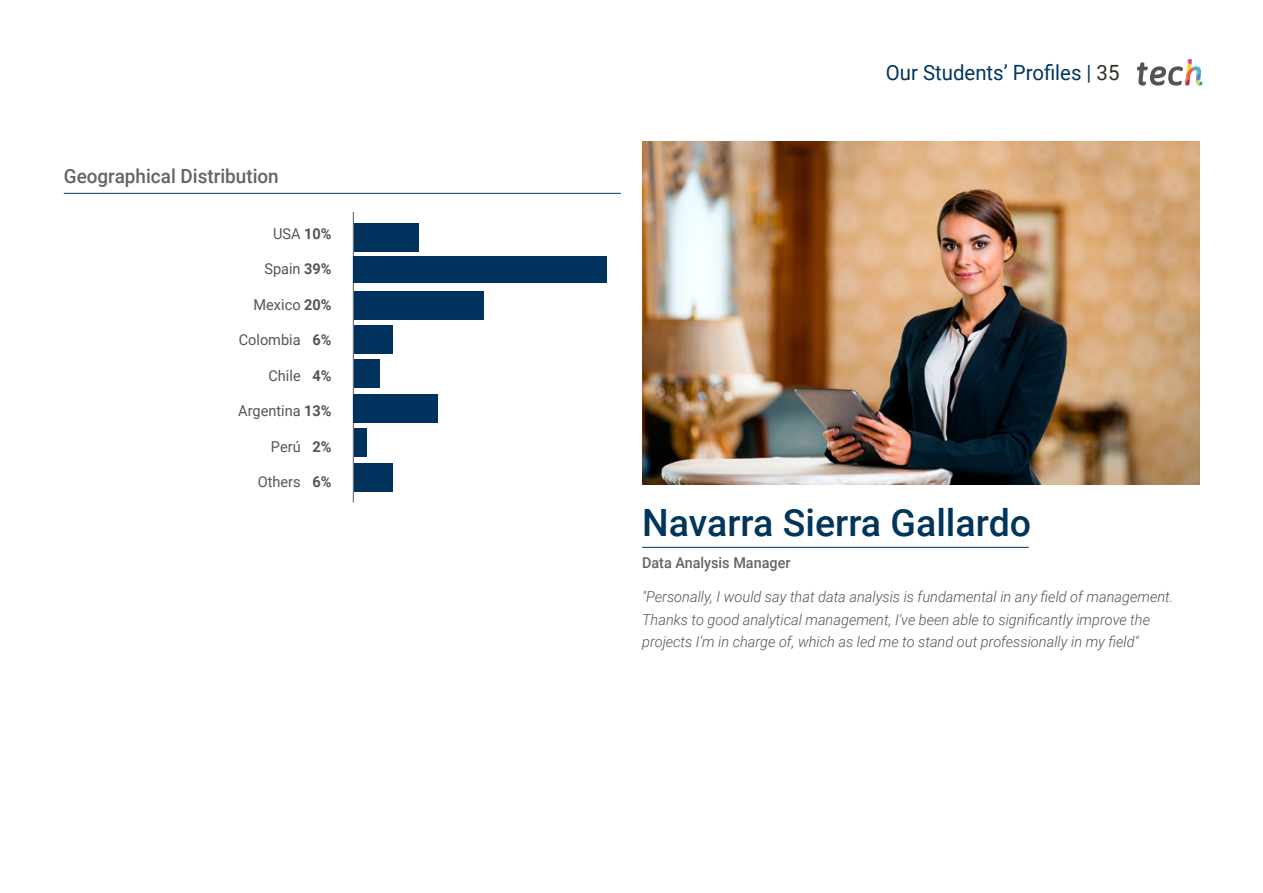
<style>
.page{position:relative;width:1263px;height:893px;background:#fff}
.page>*{position:absolute;margin:0;border:0;box-sizing:border-box;transform-origin:0 0}
.t1{font:500 37.5px "Roboto";color:#00355c}
.t2{font:21px "Roboto";color:#00355e}
.t3{font:500 19.5px "Roboto";color:#61646a}
.t4{font:italic 300 15px/22.5px "Roboto";color:#52555b}
.t5{font:15px "Roboto";color:#52555b}
.t6{font:500 15px "Roboto";color:#61646a;scale:.96 1}
.s1{font-weight:700}
.s2{color:#312e20}
</style>
<div class="page">
<svg style="left:1137px;top:59px;width:65px;height:27px"></svg>
<hr style="left:642px;top:547px;width:387px;height:1px;background:#003050">
<img style="left:642px;top:141px;width:557px;height:343px">
<hr style="left:64px;top:193px;width:557px;height:1px;background:#00355c">
<hr style="left:353px;top:212px;width:1px;height:291px;background:#52555b">
<div style="left:354px;top:463px;width:39px;height:28px;background:#00325d"></div>
<div style="left:354px;top:428px;width:13px;height:29px;background:#00325d"></div>
<div style="left:354px;top:394px;width:84px;height:29px;background:#00325d"></div>
<div style="left:354px;top:360px;width:26px;height:28px;background:#00325d"></div>
<div style="left:354px;top:325px;width:39px;height:29px;background:#00325d"></div>
<div style="left:354px;top:291px;width:129px;height:29px;background:#00325d"></div>
<div style="left:354px;top:257px;width:253px;height:26px;background:#00325d"></div>
<div style="left:354px;top:223px;width:65px;height:28px;background:#00325d"></div>
<h3 class="t3" style="left:64px;top:162px;width:217px">Geographical Distribution</h3>
<p class="t5" style="left:273px;top:223px;width:60px">USA <span class="s1">10%</span></p>
<p class="t5" style="left:264px;top:258px;width:69px">Spain <span class="s1">39%</span></p>
<p class="t5" style="left:254px;top:294px;width:80px">Mexico <span class="s1">20%</span></p>
<p class="t5" style="left:239px;top:329px;width:94px">Colombia <span class="s1">6%</span></p>
<p class="t5" style="left:268px;top:365px;width:65px">Chile <span class="s1">4%</span></p>
<p class="t5" style="left:238px;top:400px;width:95px">Argentina <span class="s1">13%</span></p>
<p class="t5" style="left:271px;top:436px;width:62px">Perú <span class="s1">2%</span></p>
<p class="t5" style="left:258px;top:471px;width:75px">Others <span class="s1">6%</span></p>
<h2 class="t2" style="left:886px;top:57px;width:235px">Our Students’ Profiles | <span class="s2">35</span></h2>
<h1 class="t1" style="left:642px;top:496px;width:390px">Navarra Sierra Gallardo</h1>
<p class="t6" style="left:642px;top:552px;width:156px">Data Analysis Manager</p>
<p class="t4" style="left:642px;top:585px;width:533px">"Personally, I would say that data analysis is fundamental in any field of management.<br>Thanks to good analytical management, I've been able to significantly improve the projects I'm in charge of, which as led me to stand out professionally in my field"</p>
</div>
